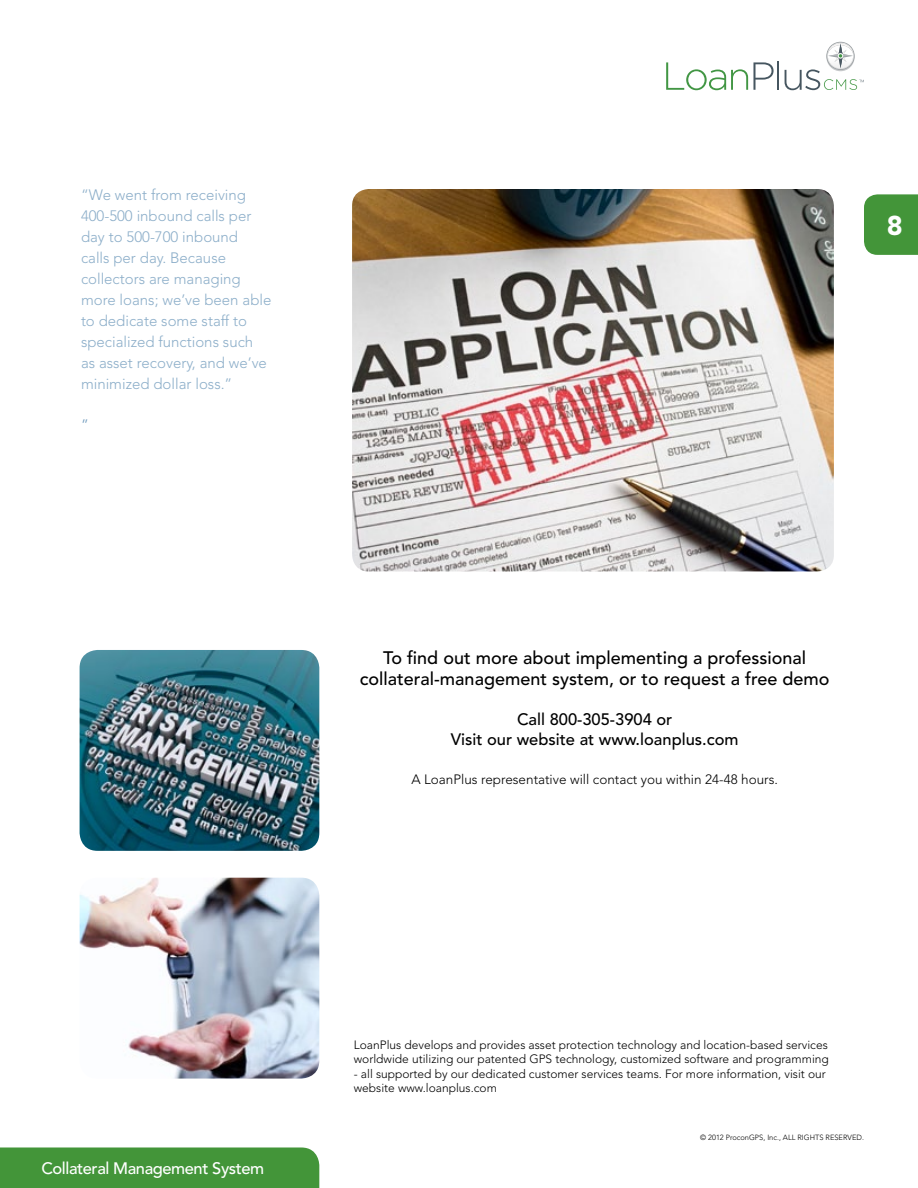
<style>
.page{position:relative;width:918px;height:1188px;background:#fff}
.page>*{position:absolute;margin:0;border:0;box-sizing:border-box;transform-origin:0 0}
.t1{font:900 27px "Avenir LT Std";color:#fff}
.t2{font:500 18px/21.6px "Avenir LT Std";color:#000;text-align:center}
.t3{font:500 16.5px/19.8px "Avenir LT Std";color:#000;text-align:center}
.t4{font:500 16.5px "Avenir LT Std";letter-spacing:-.025em;color:#fff}
.t5{font:300 15px/21px "Avenir LT Std";color:#8caec9}
.t6{font:300 15px "Avenir LT Std";color:#6f9abc}
.t7{font:300 13.5px "Avenir LT Std";color:#000}
.t8{font:300 12px/14.4px "Avenir LT Std";color:#000}
.t9{font:300 7.5px "Avenir LT Std";color:#000}
</style>
<div class="page">
<div style="left:864px;top:194px;width:54px;height:61px;background:#439539"></div>
<svg style="left:666px;top:62px;width:108px;height:28px"></svg>
<hr style="left:777px;top:61px;width:2px;height:29px;background:#465660">
<div style="left:826px;top:42px;width:29px;height:28px;background:#afb2b5;border-radius:50%"></div>
<svg style="left:785px;top:43px;width:79px;height:47px"></svg>
<div style="left:0;top:1148px;width:319px;height:40px;background:#439539"></div>
<img style="left:352px;top:189px;width:482px;height:382px">
<img style="left:80px;top:878px;width:239px;height:201px">
<img style="left:80px;top:650px;width:239px;height:201px">
<p class="t5" style="left:81px;top:185px;width:192px">“We went from receiving<br>400-500 inbound calls per day to 500-700 inbound<br>calls per day. Because collectors are managing more loans; we’ve been able to dedicate some staff to specialized functions such<br>as asset recovery, and we’ve minimized dollar loss.”</p>
<p class="t6" style="left:81px;top:416px;width:9px">”</p>
<h1 class="t1" style="left:887px;top:209px;width:17px">8</h1>
<h2 class="t2" style="left:360px;top:647px;width:471px">To find out more about implementing a professional collateral-management system, or to request a free demo</h2>
<h3 class="t3" style="left:451px;top:710px;width:289px">Call 800-305-3904 or<br>Visit our website at www.loanplus.com</h3>
<p class="t7" style="left:411px;top:772px;width:368px">A LoanPlus representative will contact you within 24-48 hours.</p>
<h3 class="t4" style="left:41px;top:1159px;width:224px">Collateral Management System</h3>
<p class="t8" style="left:354px;top:1037px;width:477px">LoanPlus develops and provides asset protection technology and location-based services worldwide utilizing our patented GPS technology, customized software and programming</p>
<p class="t8" style="left:354px;top:1066px;width:474px">- all supported by our dedicated customer services teams. For more information, visit our website www.loanplus.com</p>
<p class="t9" style="left:700px;top:1133px;width:165px">© 2012 ProconGPS, Inc., ALL RIGHTS RESERVED.</p>
</div>
